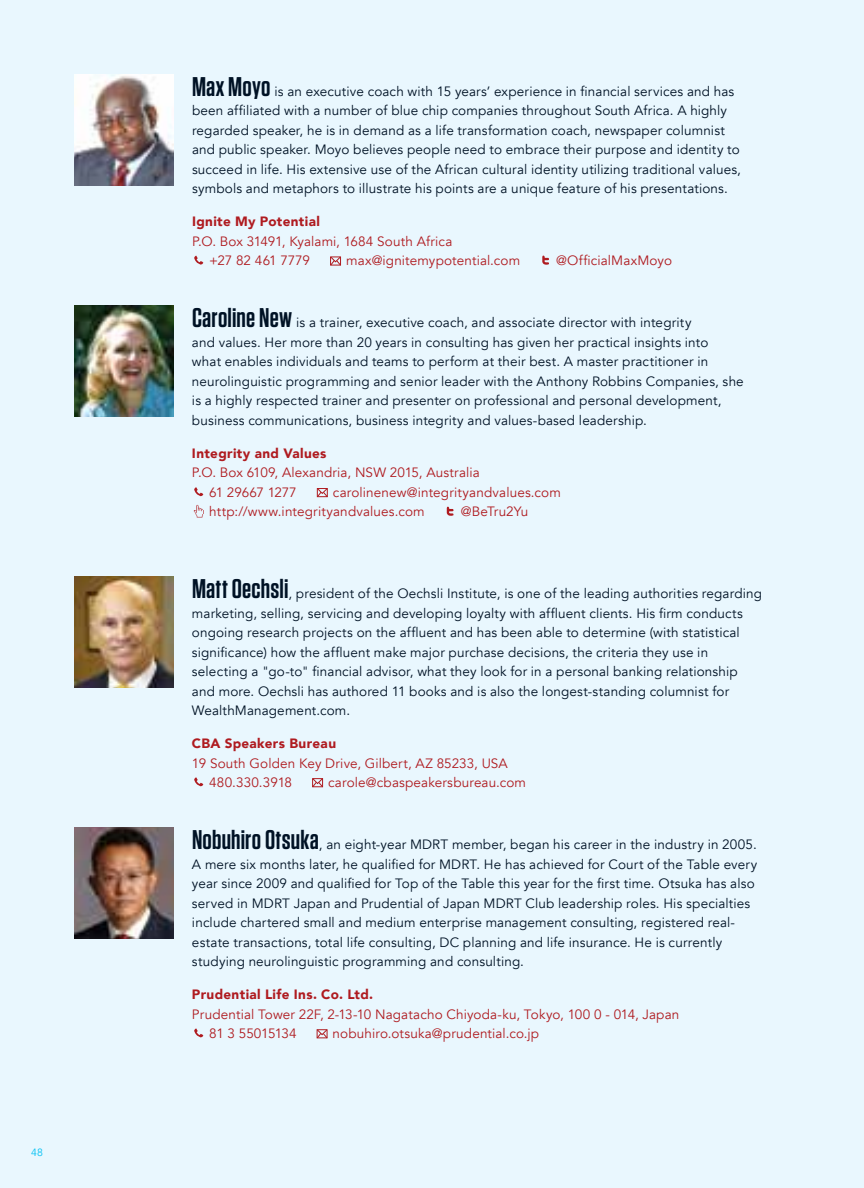
<style>
.page{position:relative;width:864px;height:1188px;background:#e9f7fe}
.page>*{position:absolute;margin:0;border:0;box-sizing:border-box;transform-origin:0 0}
.t1{font:13.5px/19.5px "Avenir";letter-spacing:.01em;color:#001225}
.t2{font:13.5px/19.5px "Avenir";letter-spacing:.01em;color:#af1b20}
.t3{font:900 13.5px "Avenir";letter-spacing:.025em;color:#af1b20}
.t4{font:10.5px "Avenir";color:#00c0f3}
.s1{font-family:"Tungsten";font-weight:600;font-size:27px}
</style>
<div class="page">
<img style="left:74px;top:74px;width:100px;height:111px">
<svg style="left:194px;top:256px;width:9px;height:9px"></svg>
<svg style="left:330px;top:256px;width:11px;height:10px"></svg>
<svg style="left:542px;top:256px;width:7px;height:9px"></svg>
<img style="left:74px;top:306px;width:100px;height:111px">
<svg style="left:194px;top:487px;width:9px;height:9px"></svg>
<svg style="left:316px;top:488px;width:12px;height:10px"></svg>
<svg style="left:194px;top:505px;width:10px;height:12px"></svg>
<svg style="left:447px;top:507px;width:7px;height:9px"></svg>
<img style="left:74px;top:576px;width:100px;height:111px">
<svg style="left:194px;top:777px;width:9px;height:9px"></svg>
<svg style="left:312px;top:778px;width:12px;height:10px"></svg>
<img style="left:74px;top:828px;width:100px;height:111px">
<svg style="left:194px;top:1028px;width:9px;height:9px"></svg>
<svg style="left:316px;top:1029px;width:12px;height:10px"></svg>
<p class="t4" style="left:31px;top:1146px;width:13px">48</p>
<p class="t1" style="left:192px;top:82px;width:550px"><span class="s1">Max Moyo</span> is an executive coach with 15 years’ experience in financial services and has been affiliated with a number of blue chip companies throughout South Africa. A highly regarded speaker, he is in demand as a life transformation coach, newspaper columnist and public speaker. Moyo believes people need to embrace their purpose and identity to succeed in life. His extensive use of the African cultural identity utilizing traditional values, symbols and metaphors to illustrate his points are a unique feature of his presentations.</p>
<p class="t3" style="left:192px;top:210px;width:130px">Ignite My Potential</p>
<p class="t2" style="left:209px;top:232px;width:245px;text-indent:-17px">P.O. Box 31491, Kyalami, 1684 South Africa +27 82 461 7779</p>
<p class="t2" style="left:346px;top:251px;width:176px">max@ignitemypotential.com</p>
<p class="t2" style="left:556px;top:251px;width:117px">@OfficialMaxMoyo</p>
<p class="t1" style="left:192px;top:313px;width:553px"><span class="s1">Caroline New</span> is a trainer, executive coach, and associate director with integrity<br>and values. Her more than 20 years in consulting has given her practical insights into<br>what enables individuals and teams to perform at their best. A master practitioner in neurolinguistic programming and senior leader with the Anthony Robbins Companies, she is a highly respected trainer and presenter on professional and personal development, business communications, business integrity and values-based leadership.</p>
<p class="t3" style="left:192px;top:442px;width:136px">Integrity and Values</p>
<p class="t2" style="left:209px;top:463px;width:272px;text-indent:-17px">P.O. Box 6109, Alexandria, NSW 2015, Australia<br>61 29667 1277</p>
<p class="t2" style="left:209px;top:483px;width:353px;text-indent:124px">carolinenew@integrityandvalues.com http://www.integrityandvalues.com</p>
<p class="t2" style="left:461px;top:502px;width:69px">@BeTru2Yu</p>
<p class="t1" style="left:192px;top:584px;width:571px"><span class="s1">Matt Oechsli</span>, president of the Oechsli Institute, is one of the leading authorities regarding marketing, selling, servicing and developing loyalty with affluent clients. His firm conducts ongoing research projects on the affluent and has been able to determine (with statistical significance) how the affluent make major purchase decisions, the criteria they use in selecting a "go-to" financial advisor, what they look for in a personal banking relationship and more. Oechsli has authored 11 books and is also the longest-standing columnist for WealthManagement.com.</p>
<p class="t3" style="left:192px;top:732px;width:146px">CBA Speakers Bureau</p>
<p class="t2" style="left:209px;top:753px;width:300px;text-indent:-17px">19 South Golden Key Drive, Gilbert, AZ 85233, USA<br>480.330.3918</p>
<p class="t2" style="left:328px;top:773px;width:200px">carole@cbaspeakersbureau.com</p>
<p class="t1" style="left:192px;top:835px;width:567px"><span class="s1">Nobuhiro Otsuka</span>, an eight-year MDRT member, began his career in the industry in 2005.<br>A mere six months later, he qualified for MDRT. He has achieved for Court of the Table every year since 2009 and qualified for Top of the Table this year for the first time. Otsuka has also served in MDRT Japan and Prudential of Japan MDRT Club leadership roles. His specialties include chartered small and medium enterprise management consulting, registered real&shy;estate transactions, total life consulting, DC planning and life insurance. He is currently studying neurolinguistic programming and consulting.</p>
<p class="t3" style="left:192px;top:983px;width:183px">Prudential Life Ins. Co. Ltd.</p>
<p class="t2" style="left:209px;top:1004px;width:472px;text-indent:-17px">Prudential Tower 22F, 2-13-10 Nagatacho Chiyoda-ku, Tokyo, 100 0 - 014, Japan<br>81 3 55015134</p>
<p class="t2" style="left:333px;top:1024px;width:208px">nobuhiro.otsuka@prudential.co.jp</p>
</div>
